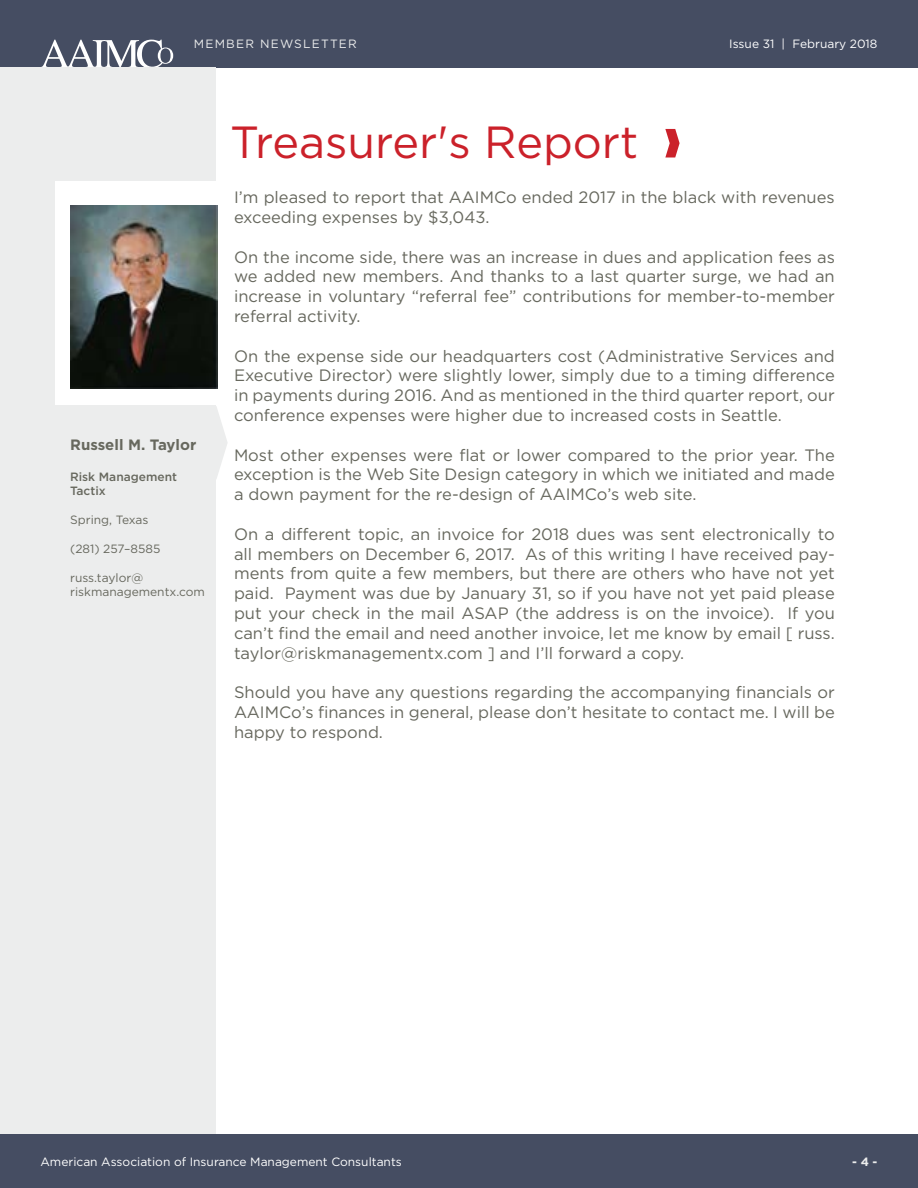
<style>
.page{position:relative;width:918px;height:1188px;background:#fff}
.page>*{position:absolute;margin:0;border:0;box-sizing:border-box;transform-origin:0 0}
.t1{font:45px "Gotham";color:#cb212a}
.t2{font:16.5px/19.8px "Gotham";color:#67685e;text-align:justify}
.t3{font:700 15px "Gotham";color:#67685e}
.t4{font:12px "Gotham";color:#fff}
.t5{font:12px/14.4px "Gotham";color:#67685e}
.t6{font:500 12px/14.4px "Gotham";color:#67685e}
.t7{font:12px "Gotham";letter-spacing:.1em;color:#eceded}
.t8{font:700 12px "Gotham";color:#eceded}
</style>
<div class="page">
<div style="left:0;top:1134px;width:918px;height:54px;background:#454d62"></div>
<div style="left:0;top:0;width:918px;height:68px;background:#454d62"></div>
<svg style="left:40px;top:40px;width:133px;height:28px"></svg>
<div style="left:0;top:68px;width:216px;height:1066px;background:#eceded"></div>
<div style="left:55px;top:181px;width:162px;height:224px;background:#fff"></div>
<img style="left:70px;top:205px;width:147px;height:183px">
<svg style="left:216px;top:406px;width:12px;height:73px"></svg>
<svg style="left:665px;top:129px;width:15px;height:29px"></svg>
<p class="t7" style="left:194px;top:37px;width:165px">MEMBER NEWSLETTER</p>
<p class="t4" style="left:729px;top:37px;width:150px">Issue 31 | February 2018</p>
<p class="t3" style="left:70px;top:435px;width:128px">Russell M. Taylor</p>
<p class="t6" style="left:70px;top:469px;width:108px">Risk Management<br>Tactix</p>
<p class="t5" style="left:70px;top:513px;width:80px">Spring, Texas</p>
<p class="t5" style="left:70px;top:541px;width:92px">(281) 257–8585</p>
<p class="t5" style="left:70px;top:570px;width:136px">russ.taylor@ riskmanagementx.com</p>
<h1 class="t1" style="left:230px;top:113px;width:410px">Treasurer's Report</h1>
<p class="t2" style="left:234px;top:187px;width:602px">I’m pleased to report that AAIMCo ended 2017 in the black with revenues exceeding expenses by $3,043.</p>
<p class="t2" style="left:234px;top:247px;width:602px">On the income side, there was an increase in dues and application fees as we added new members. And thanks to a last quarter surge, we had an increase in voluntary “referral fee” contributions for member-to-member referral activity.</p>
<p class="t2" style="left:234px;top:346px;width:602px">On the expense side our headquarters cost (Administrative Services and Executive Director) were slightly lower, simply due to a timing difference in payments during 2016. And as mentioned in the third quarter report, our conference expenses were higher due to increased costs in Seattle.</p>
<p class="t2" style="left:234px;top:445px;width:602px">Most other expenses were flat or lower compared to the prior year. The exception is the Web Site Design category in which we initiated and made a down payment for the re-design of AAIMCo’s web site.</p>
<p class="t2" style="left:234px;top:524px;width:602px">On a different topic, an invoice for 2018 dues was sent electronically to all members on December 6, 2017. As of this writing I have received pay&shy;ments from quite a few members, but there are others who have not yet paid. Payment was due by January 31, so if you have not yet paid please put your check in the mail ASAP (the address is on the invoice). If you can’t find the email and need another invoice, let me know by email [ russ. taylor@riskmanagementx.com ] and I’ll forward a copy.</p>
<p class="t2" style="left:234px;top:682px;width:602px">Should you have any questions regarding the accompanying financials or AAIMCo’s finances in general, please don’t hesitate to contact me. I will be happy to respond.</p>
<p class="t4" style="left:40px;top:1154px;width:363px">American Association of Insurance Management Consultants</p>
<p class="t8" style="left:852px;top:1154px;width:27px">- 4 -</p>
</div>
